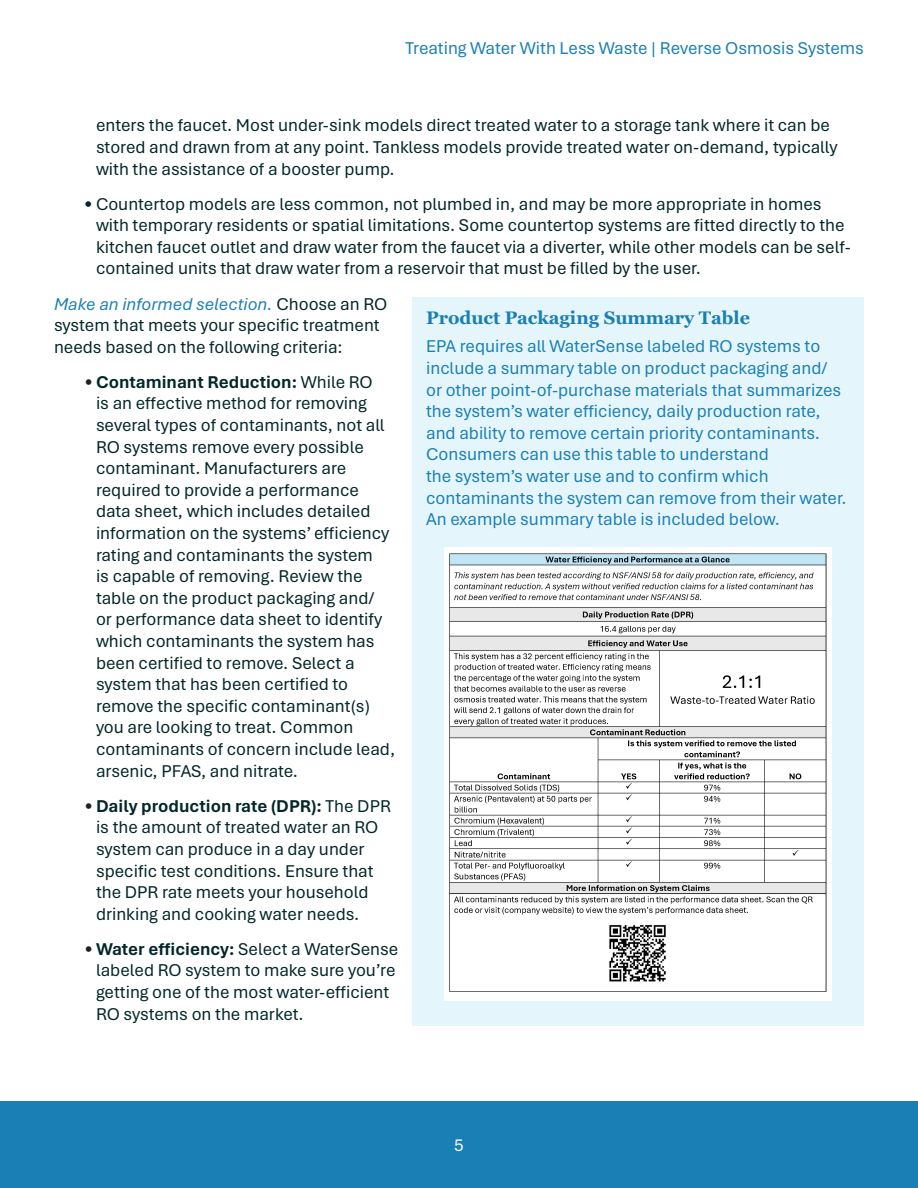
<style>
.page{position:relative;width:918px;height:1188px;background:#fff}
.page>*{position:absolute;margin:0;border:0;box-sizing:border-box;transform-origin:0 0}
.t1{font:18px/21.6px "Aptos";color:#032629}
.t2{font:18px/21.6px "Aptos";color:#1a7fb5}
.t3{font:700 18px "Georgia Pro";color:#1a7fb5}
.t4{font:18px "Aptos";color:#fff}
.s1{font-style:italic;color:#1a7fb7}
.s2{font-style:italic;color:#231f20}
.s3{font-weight:700}
</style>
<div class="page">
<div style="left:0;top:1102px;width:918px;height:86px;background:#1a7fb5"></div>
<div style="left:413px;top:297px;width:451px;height:729px;background:#e5f5fc"></div>
<img style="left:444px;top:548px;width:387px;height:452px">
<p class="t2" style="left:405px;top:37px;width:460px">Treating Water With Less Waste | Reverse Osmosis Systems</p>
<p class="t1" style="left:96px;top:114px;width:743px">enters the faucet. Most under-sink models direct treated water to a storage tank where it can be stored and drawn from at any point. Tankless models provide treated water on-demand, typically with the assistance of a booster pump.</p>
<p class="t1" style="left:96px;top:192px;width:756px;text-indent:-12px">• Countertop models are less common, not plumbed in, and may be more appropriate in homes with temporary residents or spatial limitations. Some countertop systems are fitted directly to the kitchen faucet outlet and draw water from the faucet via a diverter, while other models can be self&shy;contained units that draw water from a reservoir that must be filled by the user.</p>
<p class="t1" style="left:54px;top:292px;width:335px"><span class="s1">Make an informed selection.</span> Choose an RO system that meets your specific treatment needs based on the following criteria:</p>
<p class="t1" style="left:96px;top:370px;width:301px;text-indent:-12px"><span class="s2">•</span> <span class="s3">Contaminant Reduction:</span> While RO<br>is an effective method for removing several types of contaminants, not all RO systems remove every possible contaminant. Manufacturers are required to provide a performance data sheet, which includes detailed information on the systems’ efficiency rating and contaminants the system<br>is capable of removing. Review the table on the product packaging and/<br>or performance data sheet to identify which contaminants the system has been certified to remove. Select a system that has been certified to remove the specific contaminant(s) you are looking to treat. Common contaminants of concern include lead, arsenic, PFAS, and nitrate.</p>
<p class="t1" style="left:96px;top:794px;width:296px;text-indent:-12px"><span class="s2">•</span> <span class="s3">Daily production rate (DPR):</span> The DPR is the amount of treated water an RO system can produce in a day under specific test conditions. Ensure that the DPR rate meets your household drinking and cooking water needs.</p>
<p class="t1" style="left:96px;top:937px;width:304px;text-indent:-12px"><span class="s2">•</span> <span class="s3">Water efficiency:</span> Select a WaterSense labeled RO system to make sure you’re getting one of the most water-efficient RO systems on the market.</p>
<p class="t3" style="left:426px;top:308px;width:325px">Product Packaging Summary Table</p>
<p class="t2" style="left:426px;top:335px;width:422px">EPA requires all WaterSense labeled RO systems to include a summary table on product packaging and/ or other point-of-purchase materials that summarizes the system’s water efficiency, daily production rate, and ability to remove certain priority contaminants.<br>Consumers can use this table to understand<br>the system’s water use and to confirm which contaminants the system can remove from their water.<br>An example summary table is included below.</p>
<p class="t4" style="left:454px;top:1133px;width:11px">5</p>
</div>
